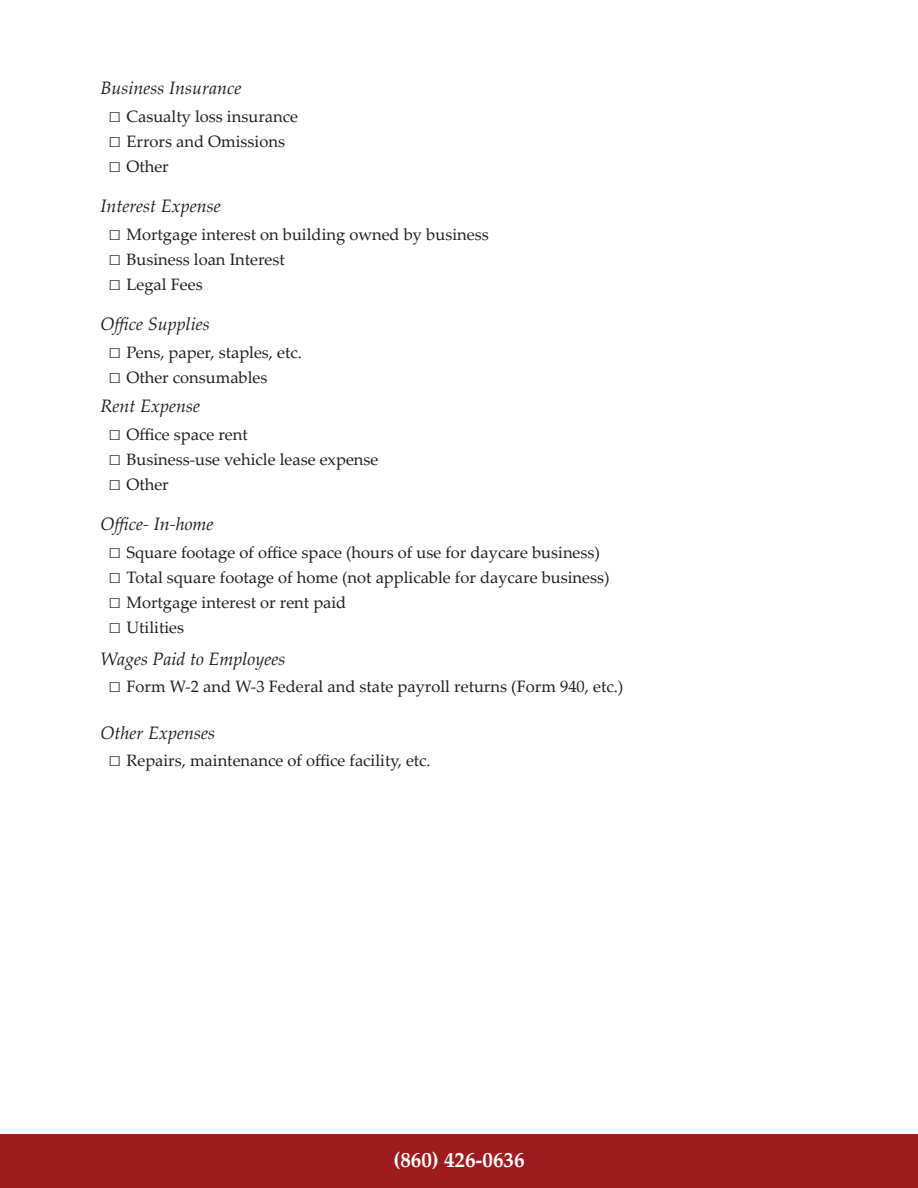
<style>
.page{position:relative;width:918px;height:1188px;background:#fff}
.page>*{position:absolute;margin:0;border:0;box-sizing:border-box;transform-origin:0 0}
.t1{font:700 21px "Palatino Linotype";color:#fff}
.t2{font:italic 18px "Palatino Linotype";color:#231f20}
.t3{font:16.5px "Palatino Linotype";color:#231f20}
.s1{font-size:21px}
</style>
<div class="page">
<div style="left:0;top:1135px;width:918px;height:53px;background:#9d1c1f"></div>
<p class="t2" style="left:101px;top:75px;width:142px">Business Insurance</p>
<p class="t3" style="left:108px;top:104px;width:191px"><span class="s1">□</span> Casualty loss insurance</p>
<p class="t3" style="left:108px;top:130px;width:178px"><span class="s1">□</span> Errors and Omissions</p>
<p class="t3" style="left:108px;top:155px;width:62px"><span class="s1">□</span> Other</p>
<p class="t2" style="left:101px;top:193px;width:122px">Interest Expense</p>
<p class="t3" style="left:108px;top:222px;width:382px"><span class="s1">□</span> Mortgage interest on building owned by business</p>
<p class="t3" style="left:108px;top:248px;width:178px"><span class="s1">□</span> Business loan Interest</p>
<p class="t3" style="left:108px;top:273px;width:96px"><span class="s1">□</span> Legal Fees</p>
<p class="t2" style="left:101px;top:311px;width:111px">Office Supplies</p>
<p class="t3" style="left:108px;top:340px;width:195px"><span class="s1">□</span> Pens, paper, staples, etc.</p>
<p class="t3" style="left:108px;top:366px;width:160px"><span class="s1">□</span> Other consumables</p>
<p class="t2" style="left:101px;top:393px;width:101px">Rent Expense</p>
<p class="t3" style="left:108px;top:422px;width:141px"><span class="s1">□</span> Office space rent</p>
<p class="t3" style="left:108px;top:448px;width:271px"><span class="s1">□</span> Business-use vehicle lease expense</p>
<p class="t3" style="left:108px;top:473px;width:62px"><span class="s1">□</span> Other</p>
<p class="t2" style="left:101px;top:511px;width:115px">Office- In-home</p>
<p class="t3" style="left:108px;top:540px;width:493px"><span class="s1">□</span> Square footage of office space (hours of use for daycare business)</p>
<p class="t3" style="left:108px;top:566px;width:503px"><span class="s1">□</span> Total square footage of home (not applicable for daycare business)</p>
<p class="t3" style="left:108px;top:591px;width:239px"><span class="s1">□</span> Mortgage interest or rent paid</p>
<p class="t3" style="left:108px;top:616px;width:77px"><span class="s1">□</span> Utilities</p>
<p class="t2" style="left:101px;top:646px;width:187px">Wages Paid to Employees</p>
<p class="t3" style="left:108px;top:675px;width:516px"><span class="s1">□</span> Form W-2 and W-3 Federal and state payroll returns (Form 940, etc.)</p>
<p class="t2" style="left:101px;top:720px;width:116px">Other Expenses</p>
<p class="t3" style="left:108px;top:749px;width:324px"><span class="s1">□</span> Repairs, maintenance of office facility, etc.</p>
<p class="t1" style="left:393px;top:1145px;width:133px">(860) 426-0636</p>
</div>
